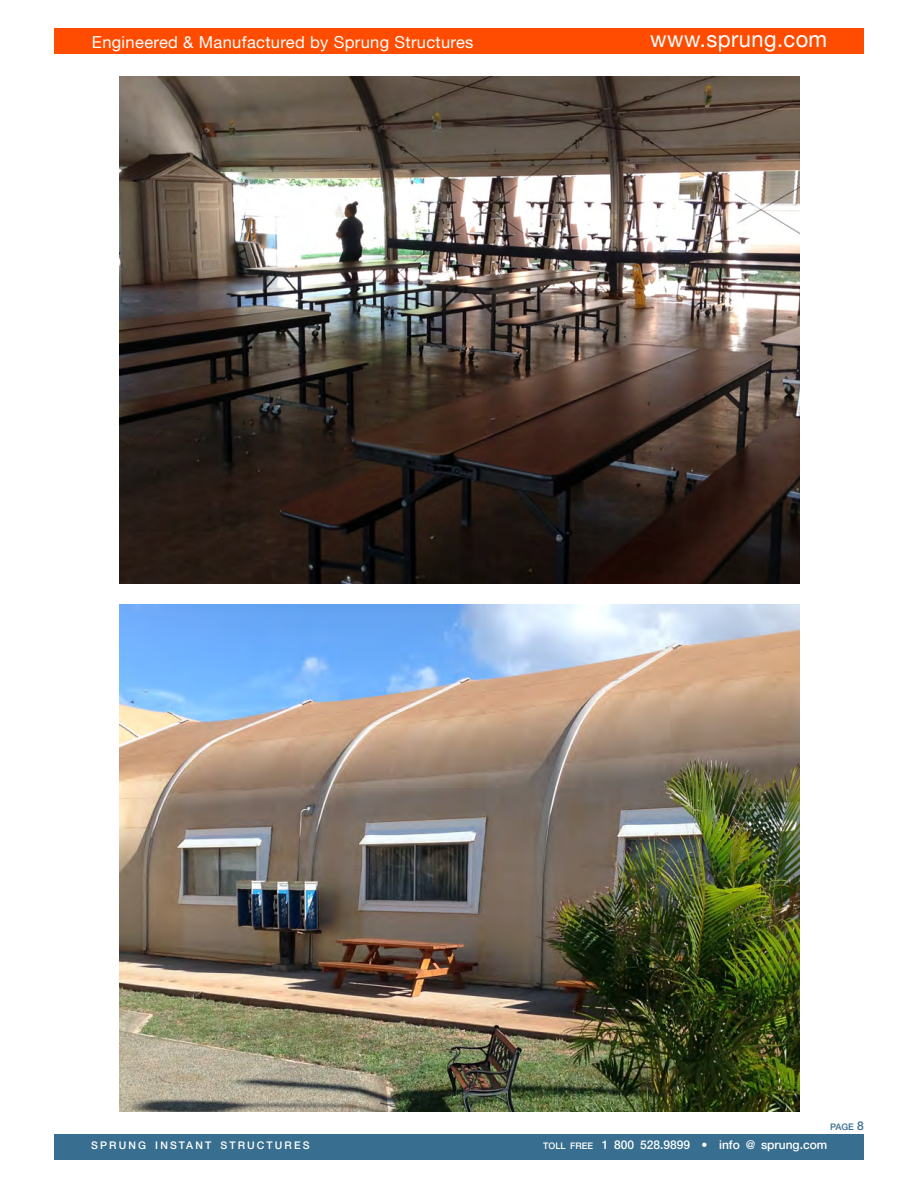
<style>
.page{position:relative;width:918px;height:1188px;background:#fff}
.page>*{position:absolute;margin:0;border:0;box-sizing:border-box;transform-origin:0 0}
.t1{font:22.5px "Helvetica Neue LT";letter-spacing:.02em;color:#fff}
.t2{font:16.5px "Helvetica Neue LT";letter-spacing:.02em;color:#fff}
.t3{font:500 12px "Helvetica Neue LT";color:#fff}
.t4{font:500 10.5px "Helvetica Neue LT";letter-spacing:.2em;color:#fff}
.t5{font:500 9px "Helvetica Neue LT";color:#386e8f}
.s1{font-size:12px}
.s2{font-size:9px}
</style>
<div class="page">
<div style="left:54px;top:28px;width:810px;height:26px;background:#ff4c00"></div>
<div style="left:54px;top:1134px;width:810px;height:26px;background:#386e8f"></div>
<img style="left:119px;top:76px;width:681px;height:508px">
<img style="left:119px;top:604px;width:681px;height:508px">
<p class="t2" style="left:92px;top:32px;width:383px">Engineered &amp; Manufactured by Sprung Structures</p>
<h1 class="t1" style="left:650px;top:26px;width:179px">www.sprung.com</h1>
<p class="t5" style="left:830px;top:1122px;width:35px">PAGE <span class="s1">8</span></p>
<p class="t4" style="left:91px;top:1139px;width:220px">SPRUNG INSTANT STRUCTURES</p>
<p class="t3" style="left:543px;top:1138px;width:286px"><span class="s2">TOLL FREE</span> 1 800 528.9899 • info @ sprung.com</p>
</div>
